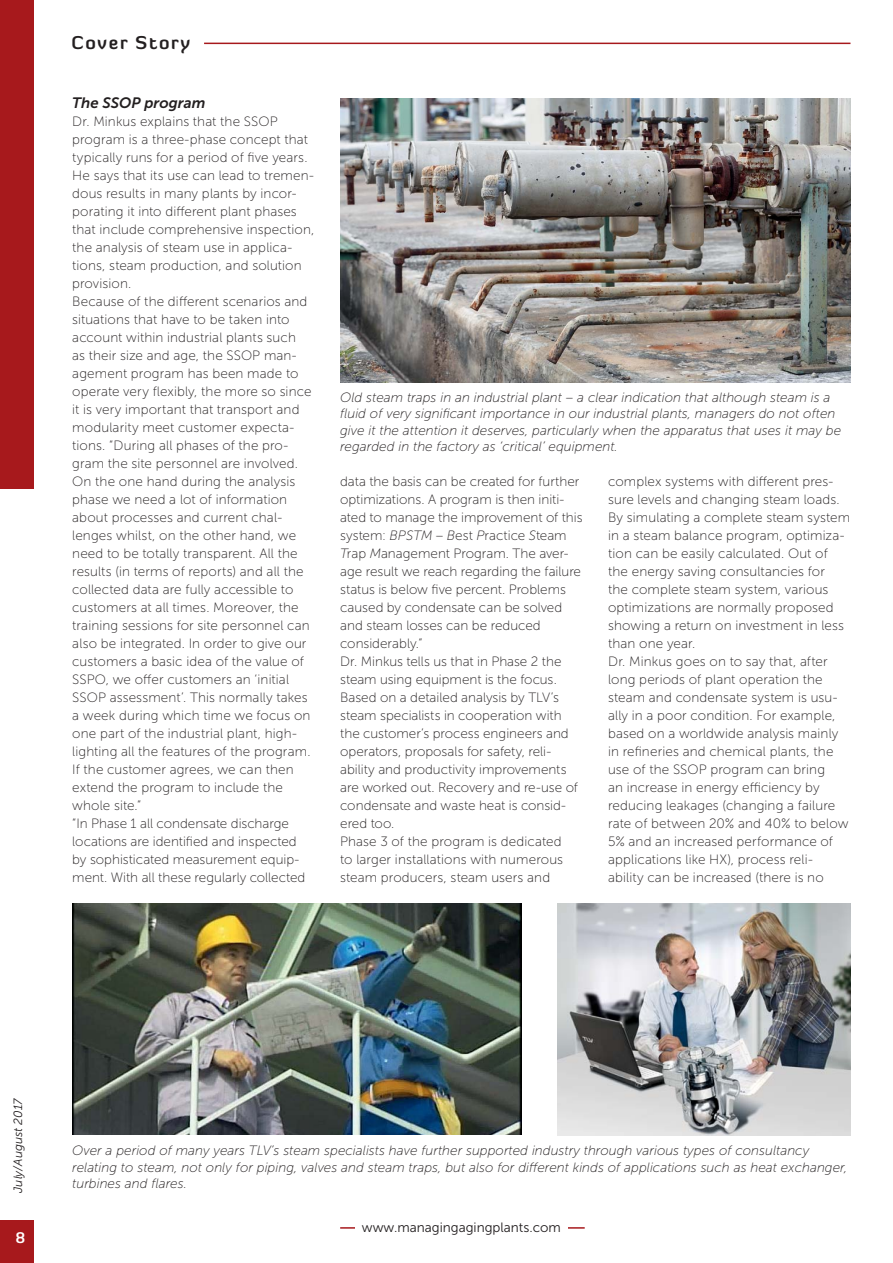
<style>
.page{position:relative;width:893px;height:1263px;background:#fff}
.page>*{position:absolute;margin:0;border:0;box-sizing:border-box;transform-origin:0 0}
.t1{font:700 18px "Diavlo";letter-spacing:.1em;color:#231f20}
.t2{font:italic 15px "Museo Sans 700";letter-spacing:.005em;color:#231f20}
.t3{font:700 15px "Diavlo";color:#fff}
.t4{font:13.5px/18px "Museo Sans 100";letter-spacing:.005em;color:#231f20}
.t5{font:italic 13.5px/16.2px "Museo Sans 100";color:#231f20}
.t6{font:13.5px "Museo Sans 300";color:#231f20}
.t7{font:italic 12px "Museo Sans 300";color:#231f20}
.s1{font-style:italic}
</style>
<div class="page">
<div style="left:0;top:1220px;width:34px;height:43px;background:#a7191c"></div>
<div style="left:0;top:0;width:34px;height:489px;background:#a7191c"></div>
<hr style="left:340px;top:1227px;width:245px;height:2px;background:#a7191c">
<div style="left:355px;top:1221px;width:213px;height:42px;background:#fff"></div>
<hr style="left:204px;top:43px;width:646px;height:1px;background:#a7191c">
<img style="left:340px;top:98px;width:510px;height:285px">
<img style="left:72px;top:904px;width:449px;height:230px">
<img style="left:557px;top:904px;width:293px;height:231px">
<h1 class="t1" style="left:71px;top:36px;width:120px">Cover Story</h1>
<p class="t2" style="left:72px;top:97px;width:135px">The SSOP program</p>
<p class="t4" style="left:72px;top:114px;width:244px">Dr. Minkus explains that the SSOP program is a three-phase concept that typically runs for a period of five years.<br>He says that its use can lead to tremen&shy;dous results in many plants by incor&shy;porating it into different plant phases that include comprehensive inspection, the analysis of steam use in applica&shy;tions, steam production, and solution provision.<br>Because of the different scenarios and situations that have to be taken into account within industrial plants such<br>as their size and age, the SSOP man&shy;agement program has been made to operate very flexibly, the more so since it is very important that transport and modularity meet customer expecta&shy;tions. “During all phases of the pro&shy;gram the site personnel are involved.<br>On the one hand during the analysis phase we need a lot of information about processes and current chal&shy;lenges whilst, on the other hand, we need to be totally transparent. All the results (in terms of reports) and all the collected data are fully accessible to customers at all times. Moreover, the training sessions for site personnel can also be integrated. In order to give our customers a basic idea of the value of SSPO, we offer customers an ‘initial SSOP assessment’. This normally takes a week during which time we focus on one part of the industrial plant, high&shy;lighting all the features of the program.<br>If the customer agrees, we can then extend the program to include the whole site.”<br>“In Phase 1 all condensate discharge locations are identified and inspected<br>by sophisticated measurement equip&shy;ment. With all these regularly collected</p>
<p class="t5" style="left:340px;top:391px;width:502px">Old steam traps in an industrial plant – a clear indication that although steam is a fluid of very significant importance in our industrial plants, managers do not often give it the attention it deserves, particularly when the apparatus that uses it may be regarded in the factory as ‘critical’ equipment.</p>
<p class="t4" style="left:340px;top:474px;width:244px">data the basis can be created for further optimizations. A program is then initi&shy;ated to manage the improvement of this system: <span class="s1">BPSTM</span> – <span class="s1">B</span>est <span class="s1">P</span>ractice <span class="s1">S</span>team <span class="s1">T</span>rap <span class="s1">M</span>anagement Program. The aver&shy;age result we reach regarding the failure status is below five percent. Problems caused by condensate can be solved and steam losses can be reduced considerably.”<br>Dr. Minkus tells us that in Phase 2 the steam using equipment is the focus.<br>Based on a detailed analysis by TLV’s steam specialists in cooperation with the customer’s process engineers and operators, proposals for safety, reli&shy;ability and productivity improvements are worked out. Recovery and re-use of condensate and waste heat is consid&shy;ered too.<br>Phase 3 of the program is dedicated<br>to larger installations with numerous steam producers, steam users and</p>
<p class="t4" style="left:608px;top:474px;width:244px">complex systems with different pres&shy;sure levels and changing steam loads.<br>By simulating a complete steam system in a steam balance program, optimiza&shy;tion can be easily calculated. Out of the energy saving consultancies for<br>the complete steam system, various optimizations are normally proposed showing a return on investment in less than one year.<br>Dr. Minkus goes on to say that, after long periods of plant operation the steam and condensate system is usu&shy;ally in a poor condition. For example, based on a worldwide analysis mainly in refineries and chemical plants, the use of the SSOP program can bring<br>an increase in energy efficiency by reducing leakages (changing a failure rate of between 20% and 40% to below 5% and an increased performance of applications like HX), process reli&shy;ability can be increased (there is no</p>
<p class="t7" style="left:14px;top:1193px;width:96px;rotate:-90deg">July/August 2017</p>
<p class="t3" style="left:16px;top:1232px;width:11px">8</p>
<p class="t5" style="left:72px;top:1144px;width:777px">Over a period of many years TLV’s steam specialists have further supported industry through various types of consultancy relating to steam, not only for piping, valves and steam traps, but also for different kinds of applications such as heat exchanger, turbines and flares.</p>
<p class="t6" style="left:362px;top:1222px;width:201px">www.managingagingplants.com</p>
</div>
